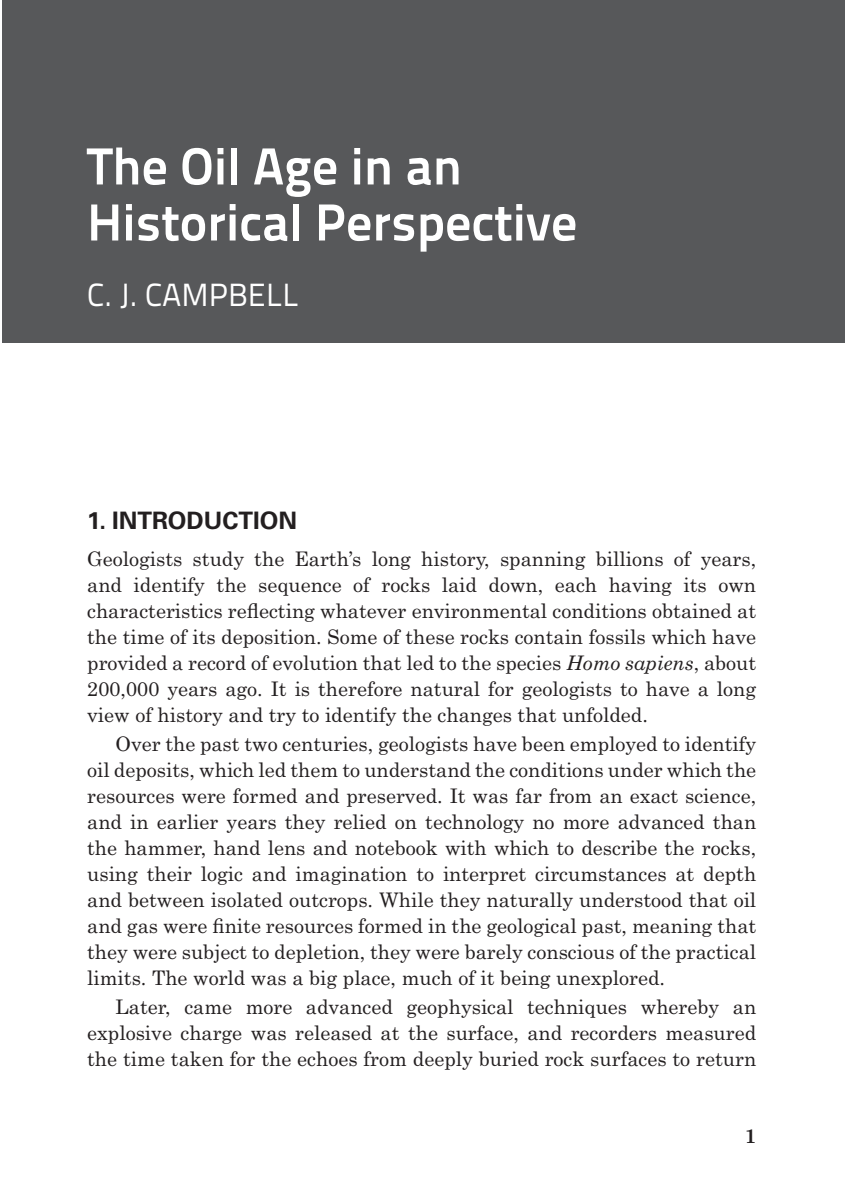
<style>
.page{position:relative;width:845px;height:1193px;background:#fff}
.page>*{position:absolute;margin:0;border:0;box-sizing:border-box;transform-origin:0 0}
.t1{font:700 52px/56px "Titillium Text 22 L";color:#fff}
.t2{font:32px "Titillium Text 22 L";color:#fff}
.t3{font:700 24px "Univers LT Std";color:#231f20}
.t4{font:20px/26px "Century Schoolbook Std";color:#231f20;text-align:justify}
.t5{font:700 20px "Century Schoolbook Std";color:#231f20}
.s1{font-style:italic}
</style>
<div class="page">
<div style="left:2px;top:0;width:843px;height:343px;background:#57585a"></div>
<h1 class="t1" style="left:87px;top:135px;width:492px">The Oil Age in an<br>Historical Perspective</h1>
<h2 class="t2" style="left:87px;top:270px;width:213px">C. J. CAMPBELL</h2>
<p class="t3" style="left:87px;top:506px;width:212px">1. INTRODUCTION</p>
<p class="t4" style="left:87px;top:545px;width:671px">Geologists study the Earth’s long history, spanning billions of years, and identify the sequence of rocks laid down, each having its own characteristics reflecting whatever environmental conditions obtained at the time of its deposition. Some of these rocks contain fossils which have provided a record of evolution that led to the species <span class="s1">Homo sapiens</span>, about 200,000 years ago. It is therefore natural for geologists to have a long view of history and try to identify the changes that unfolded.</p>
<p class="t4" style="left:87px;top:730px;width:671px;text-indent:28px">Over the past two centuries, geologists have been employed to identify oil deposits, which led them to understand the conditions under which the resources were formed and preserved. It was far from an exact science, and in earlier years they relied on technology no more advanced than the hammer, hand lens and notebook with which to describe the rocks, using their logic and imagination to interpret circumstances at depth and between isolated outcrops. While they naturally understood that oil and gas were finite resources formed in the geological past, meaning that they were subject to depletion, they were barely conscious of the practical limits. The world was a big place, much of it being unexplored.</p>
<p class="t4" style="left:87px;top:992px;width:670px;text-indent:28px">Later, came more advanced geophysical techniques whereby an explosive charge was released at the surface, and recorders measured the time taken for the echoes from deeply buried rock surfaces to return</p>
<p class="t5" style="left:745px;top:1123px;width:13px">1</p>
</div>
